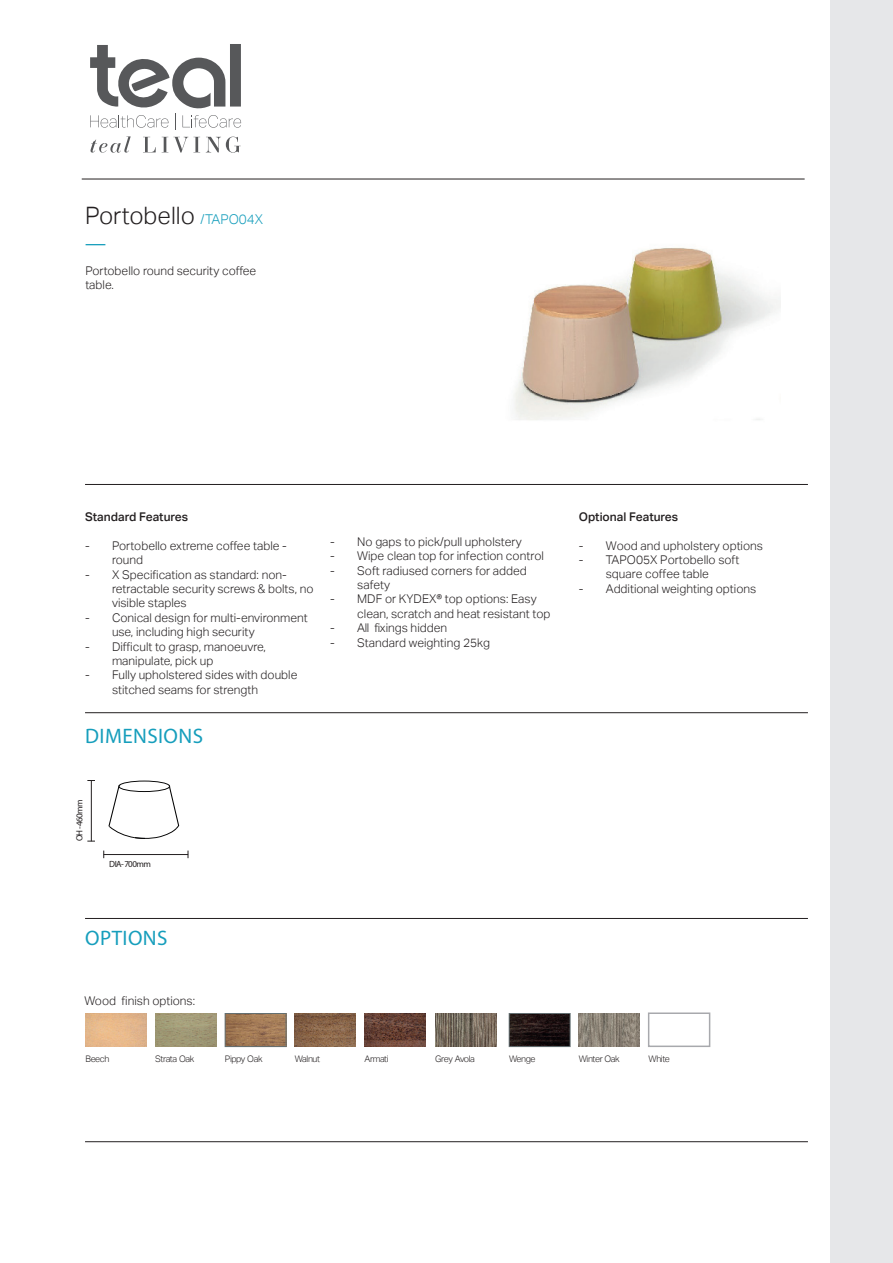
<style>
.page{position:relative;width:893px;height:1263px;background:#fff}
.page>*{position:absolute;margin:0;border:0;box-sizing:border-box;transform-origin:0 0}
.t1{font:300 24px "Aktiv Grotesk";color:#231f20}
.t2{font:21px "Myriad Pro";letter-spacing:.02em;color:#169ebc}
.t3{font:300 12px/14.4px "Aktiv Grotesk";color:#231f20}
.t4{font:500 12px "Aktiv Grotesk";color:#231f20}
.t5{font:300 9px "Aktiv Grotesk";letter-spacing:-.045em;color:#231f20}
.t6{font:9px "Myriad Pro";letter-spacing:-.06em;color:#231f20}
.s1{font-size:13.5px;color:#169ebc}
</style>
<div class="page">
<hr style="left:82px;top:179px;width:723px;height:1px;background:#231f20">
<hr style="left:85px;top:484px;width:723px;height:1px;background:#231f20">
<hr style="left:85px;top:712px;width:723px;height:1px;background:#231f20">
<img style="left:514px;top:247px;width:267px;height:173px">
<hr style="left:85px;top:1141px;width:723px;height:1px;background:#231f20">
<svg style="left:90px;top:44px;width:151px;height:86px"></svg>
<svg style="left:90px;top:136px;width:41px;height:17px"></svg>
<svg style="left:143px;top:137px;width:13px;height:15px"></svg>
<svg style="left:162px;top:137px;width:38px;height:16px"></svg>
<svg style="left:206px;top:137px;width:35px;height:16px"></svg>
<div style="left:831px;top:0;width:62px;height:1263px;background:#e6e7e9"></div>
<hr style="left:85px;top:918px;width:723px;height:1px;background:#231f20">
<hr style="left:104px;top:854px;width:84px;height:1px;background:#231f20">
<svg style="left:108px;top:780px;width:71px;height:59px"></svg>
<hr style="left:91px;top:780px;width:1px;height:61px;background:#231f20">
<img style="left:155px;top:1013px;width:61px;height:33px">
<img style="left:85px;top:1013px;width:61px;height:33px">
<img style="left:227px;top:1015px;width:57px;height:30px">
<div style="left:225px;top:1013px;width:61px;height:34px;border:1px solid #647073"></div>
<img style="left:365px;top:1013px;width:61px;height:33px">
<img style="left:295px;top:1013px;width:61px;height:33px">
<img style="left:435px;top:1013px;width:61px;height:33px">
<img style="left:511px;top:1015px;width:57px;height:30px">
<div style="left:509px;top:1013px;width:61px;height:34px;border:1px solid #647073"></div>
<div style="left:648px;top:1012px;width:62px;height:35px;background:#fff;border:2px solid #a8a9ad"></div>
<img style="left:579px;top:1013px;width:61px;height:33px">
<h1 class="t1" style="left:85px;top:202px;width:180px">Portobello <span class="s1">/TAPO04X</span></h1>
<h2 class="t2" style="left:85px;top:230px;width:22px">—</h2>
<p class="t3" style="left:85px;top:264px;width:172px">Portobello round security coffee table.</p>
<p class="t4" style="left:85px;top:510px;width:105px">Standard Features</p>
<p class="t3" style="left:112px;top:538px;width:176px;text-indent:-27px">- Portobello extreme coffee table - round</p>
<p class="t3" style="left:112px;top:567px;width:203px;text-indent:-27px">- X Specification as standard: non&shy;retractable security screws &amp; bolts, no visible staples</p>
<p class="t3" style="left:112px;top:610px;width:197px;text-indent:-27px">- Conical design for multi-environment use, including high security</p>
<p class="t3" style="left:112px;top:639px;width:155px;text-indent:-27px">- Difficult to grasp, manoeuvre, manipulate, pick up</p>
<p class="t3" style="left:112px;top:668px;width:187px;text-indent:-27px">- Fully upholstered sides with double stitched seams for strength</p>
<h2 class="t2" style="left:85px;top:723px;width:119px">DIMENSIONS</h2>
<p class="t3" style="left:330px;top:534px;width:193px">- No gaps to pick/pull upholstery</p>
<p class="t3" style="left:330px;top:549px;width:215px">- Wipe clean top for infection control</p>
<p class="t3" style="left:357px;top:563px;width:171px;text-indent:-27px">- Soft radiused corners for added safety</p>
<p class="t3" style="left:357px;top:592px;width:195px;text-indent:-27px">- MDF or KYDEX® top options: Easy clean, scratch and heat resistant top</p>
<p class="t3" style="left:330px;top:621px;width:118px">- All fixings hidden</p>
<p class="t3" style="left:330px;top:635px;width:161px">- Standard weighting 25kg</p>
<p class="t6" style="left:74px;top:841px;width:44px;rotate:-90deg">OH - 460mm</p>
<p class="t6" style="left:109px;top:859px;width:43px">DIA- 700mm</p>
<h2 class="t2" style="left:85px;top:925px;width:84px">OPTIONS</h2>
<p class="t3" style="left:84px;top:994px;width:112px">Wood finish options:</p>
<p class="t4" style="left:579px;top:510px;width:101px">Optional Features</p>
<p class="t3" style="left:579px;top:538px;width:186px">- Wood and upholstery options</p>
<p class="t3" style="left:579px;top:553px;width:162px;text-align:center">- TAPO05X Portobello soft square coffee table</p>
<p class="t3" style="left:579px;top:581px;width:179px">- Additional weighting options</p>
<p class="t5" style="left:85px;top:1053px;width:25px">Beech</p>
<p class="t5" style="left:155px;top:1053px;width:41px">Strata Oak</p>
<p class="t5" style="left:225px;top:1053px;width:39px">Pippy Oak</p>
<p class="t5" style="left:295px;top:1053px;width:27px">Walnut</p>
<p class="t5" style="left:364px;top:1053px;width:26px">Armati</p>
<p class="t5" style="left:435px;top:1053px;width:41px">Grey Avola</p>
<p class="t5" style="left:509px;top:1053px;width:28px">Wenge</p>
<p class="t5" style="left:579px;top:1053px;width:42px">Winter Oak</p>
<p class="t5" style="left:648px;top:1053px;width:23px">White</p>
</div>
